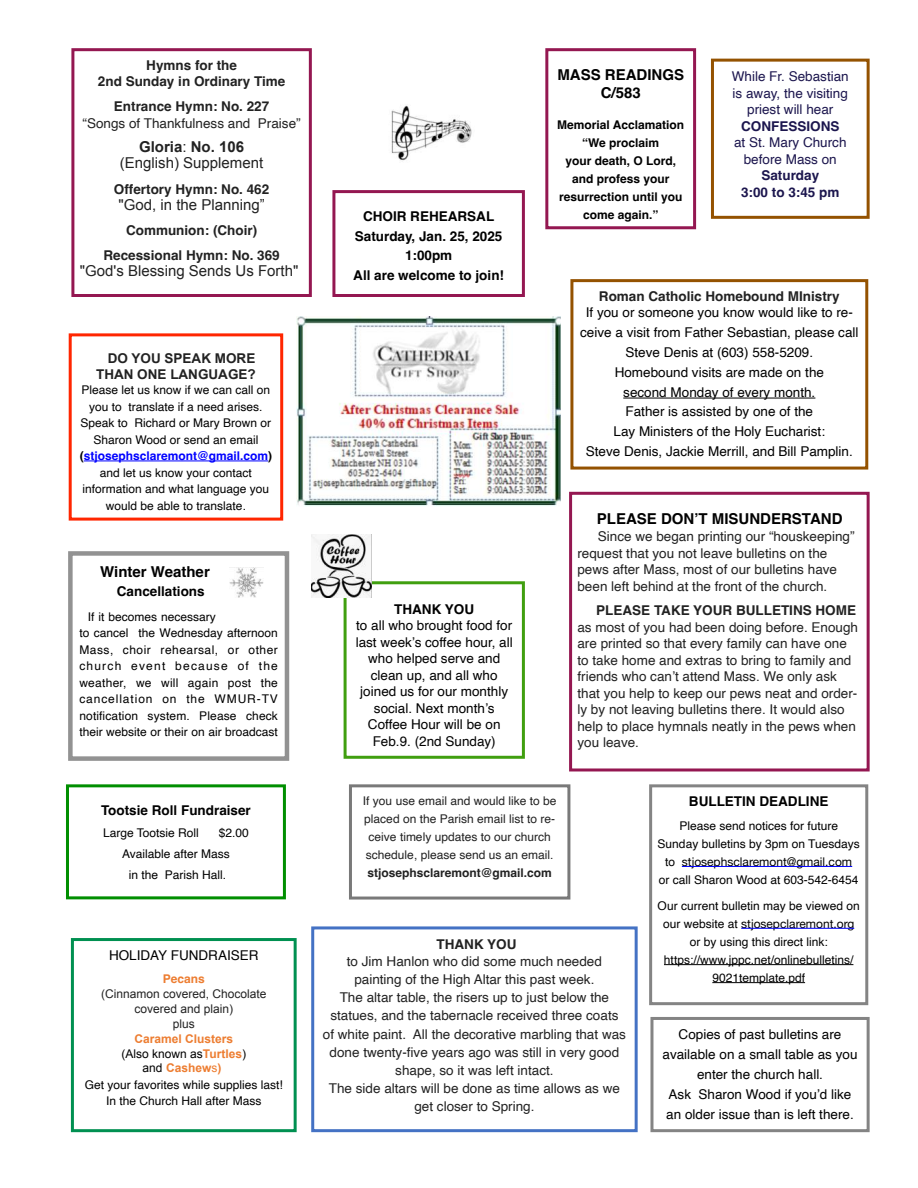
<style>
.page{position:relative;width:918px;height:1188px;background:#fff}
.page>*{position:absolute;margin:0;border:0;box-sizing:border-box;transform-origin:0 0}
.t1{font:15px/16.5px "Arial";color:#222;text-align:center}
.t2{font:700 15px/18px "Helvetica";color:#000;text-align:center}
.t3{font:13.5px/18.1px "Helvetica";color:#222}
.t4{font:13.5px/19.8px "Helvetica";color:#000;text-align:center}
.t5{font:700 13.5px/16.5px "Helvetica";color:#222;text-align:center}
.t6{font:700 13.5px/19.8px "Helvetica";color:#000;text-align:center}
.t7{font:13.5px/16.5px "Helvetica";color:#1c164e;text-align:center}
.t8{font:700 13.5px/16.5px "Helvetica";color:#1c164e;text-align:center}
.t9{font:700 13.5px/15.3px "Arial";color:#222;text-align:right}
.t10{font:12px/16.5px "Helvetica";color:#000;text-align:center}
.t11{font:12px/18px "Helvetica";color:#222;text-align:center}
.t12{font:700 12px/18px "Helvetica";color:#000;text-align:center}
.t13{font:12px "Helvetica Neue";color:#000}
.t14{font:12px/14.9px "Arial";color:#222;text-align:center}
.t15{font:700 12px/14.9px "Arial";color:#ed7d31;text-align:center}
.t16{font:700 12px "Helvetica";color:#222}
.t17{font:700 12px "Helvetica";color:#ed7d31}
.s1{font-weight:700}
.s2{font-weight:700;color:#00f}
.s3{font-weight:400;color:#000}
.s4{font-weight:400}
.s5{font-family:"Helvetica"}
</style>
<div class="page">
<div style="left:71px;top:48px;width:241px;height:249px;border:3px solid #941751"></div>
<div style="left:545px;top:48px;width:151px;height:181px;border:3px solid #941751"></div>
<div style="left:711px;top:59px;width:159px;height:160px;border:3px solid #945200"></div>
<div style="left:349px;top:784px;width:221px;height:116px;border:3px solid #797979"></div>
<div style="left:66px;top:784px;width:220px;height:115px;border:3px solid #008f00"></div>
<div style="left:68px;top:551px;width:221px;height:210px;border:4px solid #929292"></div>
<div style="left:649px;top:784px;width:219px;height:221px;border:3px solid #848484"></div>
<hr style="left:682px;top:866px;width:170px;height:1px;background:#00f">
<hr style="left:741px;top:928px;width:113px;height:1px;background:#00f">
<hr style="left:664px;top:964px;width:189px;height:1px;background:#000">
<hr style="left:712px;top:982px;width:93px;height:1px;background:#000">
<div style="left:570px;top:279px;width:298px;height:191px;border:3px solid #945200"></div>
<hr style="left:623px;top:398px;width:192px;height:1px;background:#000">
<div style="left:332px;top:190px;width:193px;height:107px;border:3px solid #941751"></div>
<div style="left:71px;top:938px;width:226px;height:194px;border:3px solid #009051"></div>
<img style="left:230px;top:568px;width:34px;height:30px">
<img style="left:391px;top:105px;width:81px;height:56px">
<div style="left:569px;top:492px;width:301px;height:279px;border:3px solid #941751"></div>
<div style="left:344px;top:581px;width:181px;height:178px;border:3px solid #409f0f"></div>
<img style="left:311px;top:535px;width:60px;height:63px">
<div style="left:69px;top:333px;width:214px;height:188px;border:3px solid #ff2600"></div>
<hr style="left:84px;top:461px;width:184px;height:1px;background:#00f">
<div style="left:311px;top:926px;width:327px;height:206px;border:3px solid #4472c4"></div>
<div style="left:650px;top:1017px;width:220px;height:115px;border:3px solid #848484"></div>
<img style="left:297px;top:317px;width:264px;height:189px">
<p class="t5" style="left:98px;top:58px;width:189px">Hymns for the<br>2nd Sunday in Ordinary Time</p>
<p class="t5" style="left:114px;top:99px;width:157px">Entrance Hymn: No. 227</p>
<p class="t3" style="left:83px;top:115px;width:220px">“Songs of Thankfulness and Praise”</p>
<p class="t1" style="left:120px;top:138px;width:145px"><span class="s1">Gloria</span>: <span class="s1">No. 106 </span>(English) Supplement</p>
<p class="t5" style="left:114px;top:182px;width:157px">Offertory Hymn: No. 462</p>
<p class="t1" style="left:119px;top:196px;width:148px">"God, in the Planning”</p>
<p class="t5" style="left:103px;top:219px;width:178px;line-height:24.8px">Communion: (Choir)<br>Recessional Hymn: No. 369</p>
<p class="t1" style="left:80px;top:263px;width:220px">"God's Blessing Sends Us Forth"</p>
<p class="t9" style="left:96px;top:351px;width:161px">DO YOU SPEAK MORE<br>THAN ONE LANGUAGE?</p>
<p class="t10" style="left:80px;top:383px;width:194px">Please let us know if we can call on you to translate if a need arises.<br>Speak to Richard or Mary Brown or<br>Sharon Wood or send an email <span class="s1">(</span><span class="s2">stjosephsclaremont@gmail.com</span><span class="s1">) </span>and let us know your contact information and what language you would be able to translate.</p>
<p class="t2" style="left:100px;top:564px;width:111px">Winter Weather</p>
<p class="t6" style="left:117px;top:582px;width:89px">Cancellations</p>
<p class="t10" style="left:79px;top:609px;width:200px;text-align:left;text-indent:8px">If it becomes necessary<br>to cancel the Wednesday afternoon<br>Mass, choir rehearsal, or other church event because of the weather, we will again post the cancellation on the WMUR-TV notification system. Please check their website or their on air broadcast</p>
<p class="t6" style="left:101px;top:801px;width:151px">Tootsie Roll Fundraiser</p>
<p class="t10" style="left:103px;top:825px;width:97px">Large Tootsie Roll</p>
<p class="t10" style="left:219px;top:825px;width:32px">$2.00</p>
<p class="t10" style="left:122px;top:846px;width:109px">Available after Mass</p>
<p class="t10" style="left:129px;top:867px;width:99px">in the Parish Hall.</p>
<p class="t4" style="left:109px;top:946px;width:151px">HOLIDAY FUNDRAISER</p>
<p class="t17" style="left:163px;top:974px;width:44px">Pecans</p>
<p class="t14" style="left:101px;top:987px;width:167px">(Cinnamon covered, Chocolate covered and plain)<br>plus</p>
<p class="t15" style="left:122px;top:1031px;width:126px">Caramel Clusters <span class="s3">(Also known as</span>Turtles<span class="s3">) and</span> Cashew<span class="s4">s</span>)</p>
<p class="t10" style="left:85px;top:1077px;width:200px">Get your favorites while supplies last!<br>In the Church Hall after Mass</p>
<p class="t6" style="left:353px;top:207px;width:152px">CHOIR REHEARSAL<br>Saturday, Jan. 25, 2025<br>1:00pm<br>All are welcome to join!</p>
<p class="t6" style="left:394px;top:600px;width:82px">THANK YOU</p>
<p class="t4" style="left:356px;top:618px;width:159px;line-height:16.5px">to all who brought food for last week’s coffee hour, all who helped serve and clean up, and all who joined us for our monthly social. Next month’s<br>Coffee Hour will be on<br>Feb.9. (2nd Sunday)</p>
<p class="t2" style="left:557px;top:67px;width:128px">MASS READINGS<br>C/583</p>
<p class="t12" style="left:557px;top:117px;width:128px">Memorial Acclamation “We proclaim<br>your death, O Lord, and profess your resurrection until you come again.”</p>
<p class="t7" style="left:732px;top:69px;width:119px">While Fr. Sebastian is away, the visiting priest will hear</p>
<p class="t8" style="left:741px;top:119px;width:100px">CONFESSIONS</p>
<p class="t7" style="left:734px;top:135px;width:114px">at St. Mary Church before Mass on</p>
<p class="t8" style="left:741px;top:168px;width:100px">Saturday<br>3:00 to 3:45 pm</p>
<p class="t5" style="left:599px;top:289px;width:242px">Roman Catholic Homebound MInistry</p>
<p class="t4" style="left:580px;top:304px;width:280px">If you or someone you know would like to re&shy;ceive a visit from Father Sebastian, please call Steve Denis at (603) 558-5209.<br>Homebound visits are made on the<br>second Monday of every month.<br>Father is assisted by one of the<br>Lay Ministers of the Holy Eucharist:<br>Steve Denis, Jackie Merrill, and Bill Pamplin.</p>
<p class="t2" style="left:597px;top:511px;width:247px">PLEASE DON’T MISUNDERSTAND</p>
<p class="t3" style="left:577px;top:529px;width:279px;line-height:16.6px;text-indent:20px">Since we began printing our “houskeeping” request that you not leave bulletins on the pews after Mass, most of our bulletins have been left behind at the front of the church.</p>
<p class="t5" style="left:596px;top:604px;width:261px">PLEASE TAKE YOUR BULLETINS HOME</p>
<p class="t3" style="left:577px;top:620px;width:282px;line-height:16.5px">as most of you had been doing before. Enough are printed so that every family can have one to take home and extras to bring to family and friends who can’t attend Mass. We only ask that you help to keep our pews neat and order&shy;ly by not leaving bulletins there. It would also help to place hymnals neatly in the pews when you leave.</p>
<p class="t11" style="left:363px;top:793px;width:195px">If you use email and would like to be placed on the Parish email list to re&shy;ceive timely updates to our church schedule, please send us an email.</p>
<p class="t16" style="left:367px;top:868px;width:186px">stjosephsclaremont@gmail.com</p>
<p class="t5" style="left:437px;top:937px;width:82px">THANK YOU</p>
<p class="t3" style="left:323px;top:953px;width:305px;text-align:center">to Jim Hanlon who did some much needed painting of the High Altar this past week.<br>The altar table, the risers up to just below the statues, and the tabernacle received three coats<br>of white paint. All the decorative marbling that was done twenty-five years ago was still in very good shape, so it was left intact.<br>The side altars will be done as time allows as we get closer to Spring.</p>
<p class="t6" style="left:689px;top:793px;width:141px">BULLETIN DEADLINE</p>
<p class="t10" style="left:658px;top:818px;width:204px;line-height:18px">Please send notices for future<br>Sunday bulletins by 3pm on Tuesdays</p>
<p class="t13" style="left:665px;top:854px;width:188px"><span class="s5">to</span> stjosephsclaremont@gmail.com</p>
<p class="t10" style="left:658px;top:868px;width:204px;line-height:25.5px;text-align:left">or call Sharon Wood at 603-542-6454<br>Our current bulletin may be viewed on</p>
<p class="t13" style="left:663px;top:916px;width:193px"><span class="s5">our website at</span> stjosepclaremont.org</p>
<p class="t10" style="left:664px;top:934px;width:191px;line-height:18px">or by using this direct link: https://www.jppc.net/onlinebulletins/<br>9021template.pdf</p>
<p class="t4" style="left:663px;top:1026px;width:197px">Copies of past bulletins are available on a small table as you enter the church hall.<br>Ask Sharon Wood if you’d like an older issue than is left there.</p>
</div>
